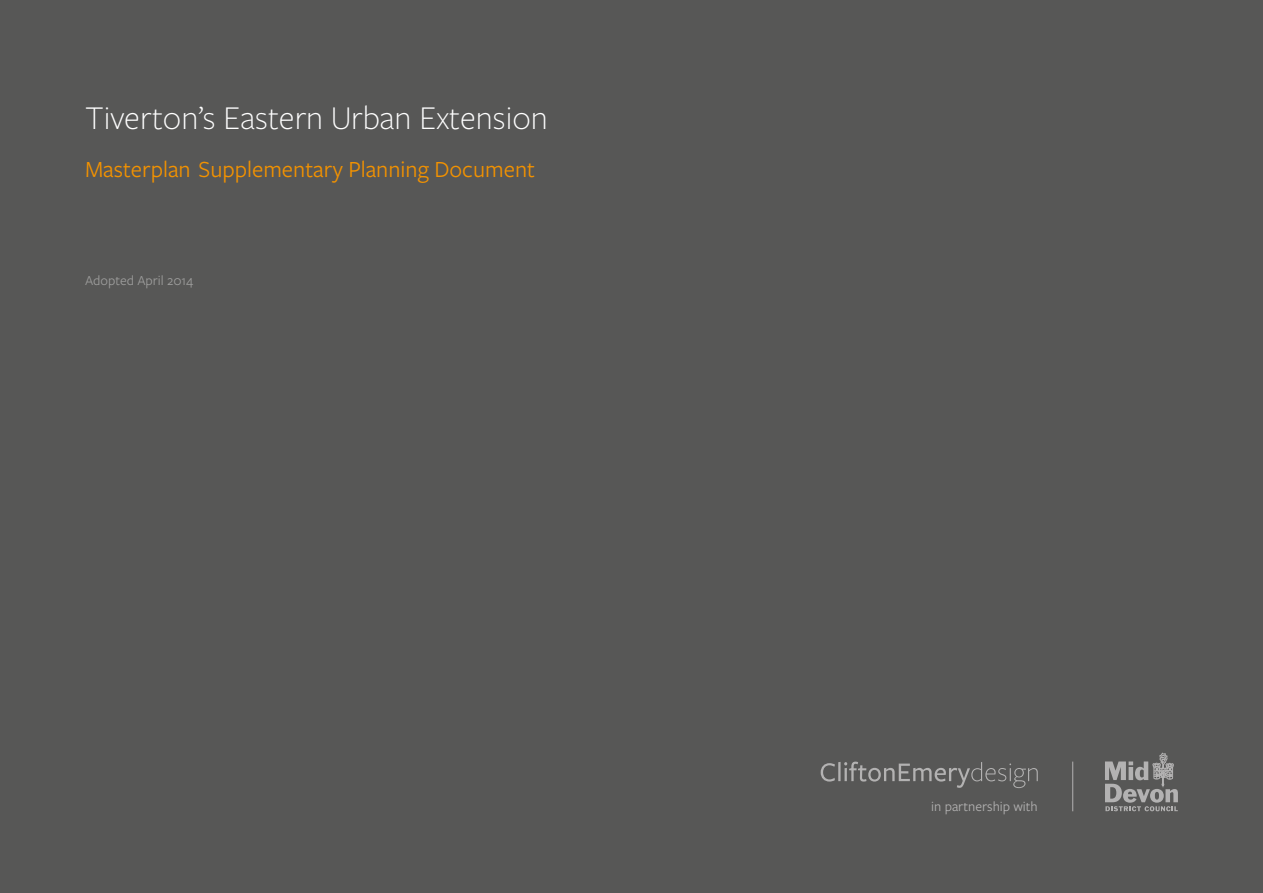
<style>
.page{position:relative;width:1263px;height:893px;background:#575756}
.page>*{position:absolute;margin:0;border:0;box-sizing:border-box;transform-origin:0 0}
.t1{font:300 34.5px "Freight Sans Pro";color:#fff}
.t2{font:24px "Freight Sans Pro";color:#f39200}
.t3{font:14.25px "Freight Sans Pro";color:#b3b2b2}
.t4{font:14.25px "Freight Sans Pro";color:#9d9d9c}
</style>
<div class="page">
<svg style="left:821px;top:762px;width:217px;height:26px"></svg>
<hr style="left:1072px;top:762px;width:1px;height:49px;background:#b3b2b2">
<svg style="left:1105px;top:753px;width:73px;height:58px"></svg>
<h1 class="t1" style="left:85px;top:95px;width:464px">Tiverton’s Eastern Urban Extension</h1>
<p class="t2" style="left:85px;top:153px;width:451px">Masterplan Supplementary Planning Document</p>
<p class="t4" style="left:85px;top:271px;width:110px">Adopted April 2014</p>
<p class="t3" style="left:931px;top:797px;width:108px">in partnership with</p>
</div>
